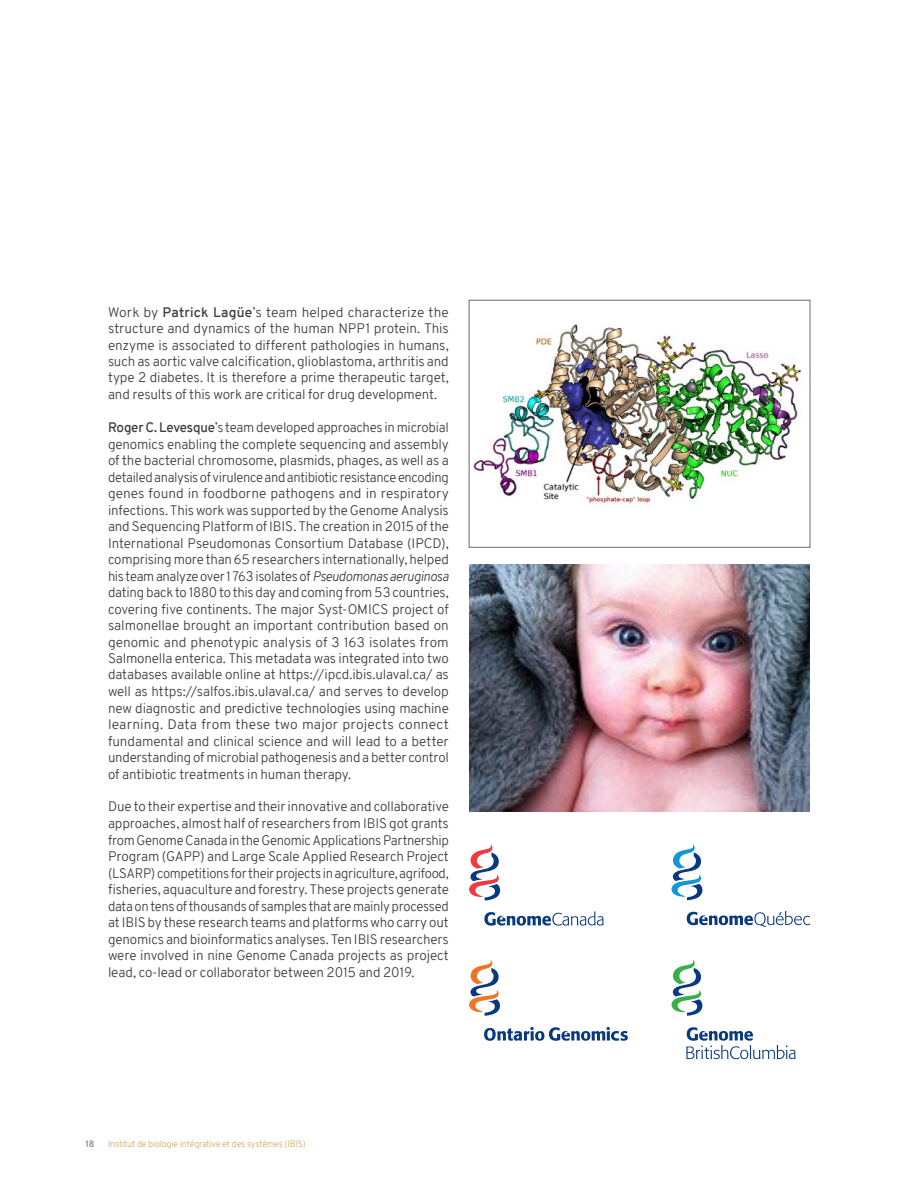
<style>
.page{position:relative;width:918px;height:1188px;background:#fff}
.page>*{position:absolute;margin:0;border:0;box-sizing:border-box;transform-origin:0 0}
.texte_courant{font:300 13.5px/16.5px "Overpass";letter-spacing:-.01em;color:#3e3e3f;text-align:justify}
.t1{font:300 9px "Overpass";letter-spacing:-.025em;color:#c9af61}
.t2{font:800 9px "Overpass";color:#939598}
.s1{font-weight:600}
.s2{font-style:italic}
</style>
<div class="page">
<img style="left:469px;top:564px;width:341px;height:248px">
<img style="left:474px;top:324px;width:328px;height:181px">
<div style="left:469px;top:300px;width:341px;height:248px;border:1px solid #6c6d70"></div>
<svg style="left:484px;top:911px;width:120px;height:15px"></svg>
<svg style="left:469px;top:844px;width:31px;height:57px"></svg>
<svg style="left:671px;top:844px;width:31px;height:56px"></svg>
<svg style="left:687px;top:911px;width:123px;height:16px"></svg>
<svg style="left:469px;top:960px;width:31px;height:56px"></svg>
<svg style="left:484px;top:1027px;width:144px;height:14px"></svg>
<svg style="left:671px;top:960px;width:31px;height:56px"></svg>
<svg style="left:686px;top:1027px;width:109px;height:32px"></svg>
<p class="texte_courant" style="left:108px;top:304px;width:342px">Work by <span class="s1">Patrick Lagüe</span>’s team helped characterize the structure and dynamics of the human NPP1 protein. This enzyme is associated to different pathologies in humans, such as aortic valve calcification, glioblastoma, arthritis and type 2 diabetes. It is therefore a prime therapeutic target, and results of this work are critical for drug development.</p>
<p class="texte_courant" style="left:108px;top:419px;width:342px"><span class="s1">Roger C. Levesque</span>’s team developed approaches in microbial genomics enabling the complete sequencing and assembly of the bacterial chromosome, plasmids, phages, as well as a detailed analysis of virulence and antibiotic resistance encoding genes found in foodborne pathogens and in respiratory infections. This work was supported by the Genome Analysis and Sequencing Platform of IBIS. The creation in 2015 of the International Pseudomonas Consortium Database (IPCD), comprising more than 65 researchers internationally, helped his team analyze over 1 763 isolates of <span class="s2">Pseudomonas aeruginosa </span>dating back to 1880 to this day and coming from 53 countries, covering five continents. The major Syst-OMICS project of salmonellae brought an important contribution based on genomic and phenotypic analysis of 3 163 isolates from Salmonella enterica. This metadata was integrated into two databases available online at https://ipcd.ibis.ulaval.ca/ as well as https://salfos.ibis.ulaval.ca/ and serves to develop new diagnostic and predictive technologies using machine learning. Data from these two major projects connect fundamental and clinical science and will lead to a better understanding of microbial pathogenesis and a better control of antibiotic treatments in human therapy.</p>
<p class="texte_courant" style="left:108px;top:799px;width:342px">Due to their expertise and their innovative and collaborative approaches, almost half of researchers from IBIS got grants from Genome Canada in the Genomic Applications Partnership Program (GAPP) and Large Scale Applied Research Project (LSARP) competitions for their projects in agriculture, agrifood, fisheries, aquaculture and forestry. These projects generate data on tens of thousands of samples that are mainly processed at IBIS by these research teams and platforms who carry out genomics and bioinformatics analyses. Ten IBIS researchers were involved in nine Genome Canada projects as project lead, co-lead or collaborator between 2015 and 2019.</p>
<p class="t2" style="left:85px;top:1138px;width:11px">18</p>
<p class="t1" style="left:108px;top:1138px;width:199px">Institut de biologie intégrative et des systèmes (IBIS)</p>
</div>
